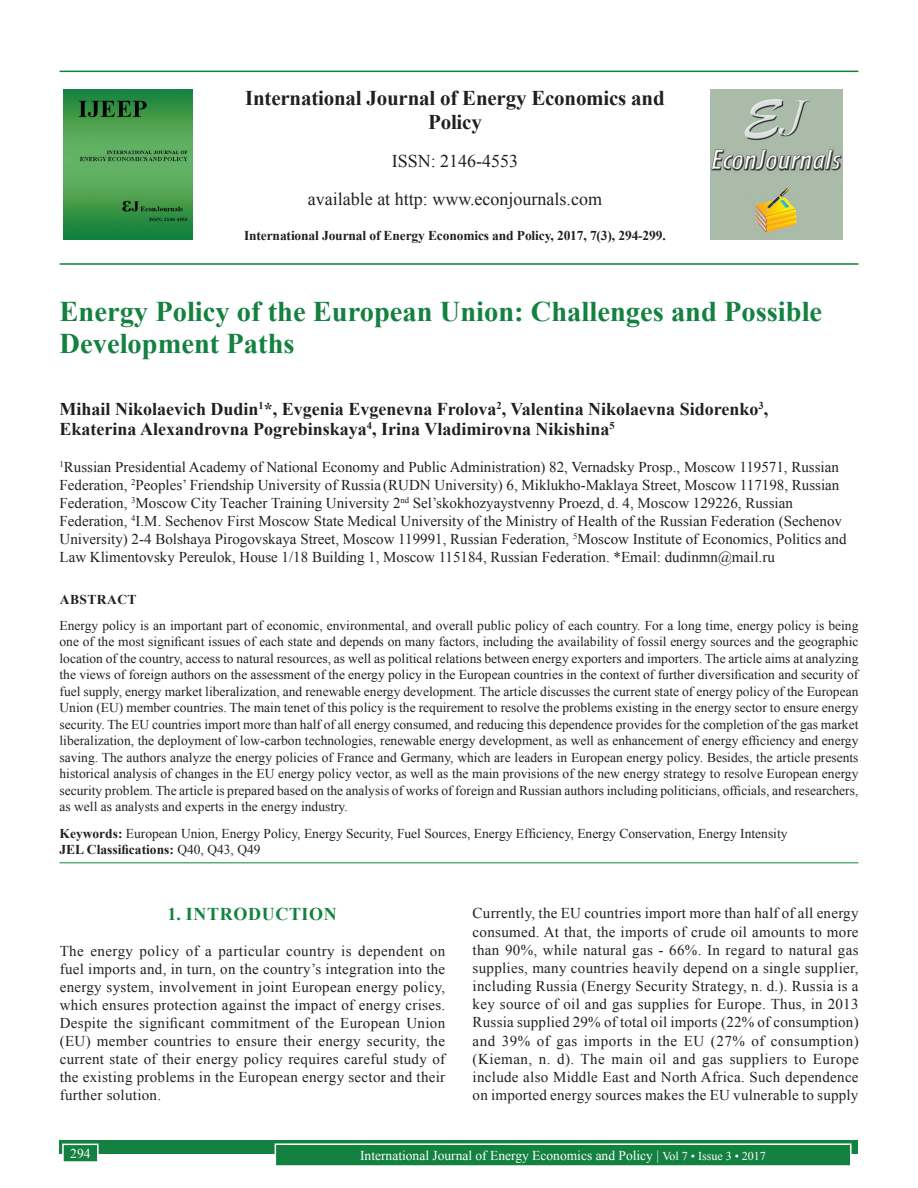
<style>
.page{position:relative;width:918px;height:1188px;background:#fff}
.page>*{position:absolute;margin:0;border:0;box-sizing:border-box;transform-origin:0 0}
.AT{font:700 28.5px/31.5px "Times New Roman";color:#13813f}
.Issue_details{font:700 21px/24px "Times New Roman";letter-spacing:-.01em;color:#231f20;text-align:center}
.AU{font:700 18px/19.8px "Times New Roman";color:#231f20}
.Issue_details-2{font:18px "Times New Roman";color:#231f20}
.t1{font:700 18px "Times New Roman";letter-spacing:.035em;color:#13813f}
.TX{font:15px/18.1px "Times New Roman";letter-spacing:.015em;color:#231f20;text-align:justify}
.AFF{font:15px/18px "Times New Roman";color:#231f20}
.ABS{font:13.5px/16.5px "Times New Roman";color:#231f20;text-align:justify}
.KWD{font:13.5px/16.2px "Times New Roman";color:#231f20}
.Folio{font:13.5px "Times New Roman";color:#fff}
.Issue_details-3{font:700 13.5px "Times New Roman";letter-spacing:-.01em;color:#231f20}
.ABSH{font:700 13.5px "Times New Roman";letter-spacing:.035em;color:#231f20}
.s1{font-weight:700}
.s2{font-size:12px}
</style>
<div class="page">
<div style="left:60px;top:1140px;width:798px;height:13px;background:#13813f"></div>
<div style="left:275px;top:1144px;width:576px;height:22px;background:#13813f"></div>
<div style="left:275px;top:1143px;width:577px;height:24px;border:2px solid #fff"></div>
<div style="left:63px;top:1144px;width:35px;height:18px;background:#13813f"></div>
<div style="left:62px;top:1144px;width:37px;height:19px;border:2px solid #fff"></div>
<hr style="left:60px;top:71px;width:798px;height:1px;background:#13813f">
<hr style="left:60px;top:263px;width:798px;height:2px;background:#13813f">
<img style="left:64px;top:89px;width:129px;height:151px">
<img style="left:711px;top:89px;width:132px;height:150px">
<hr style="left:60px;top:862px;width:798px;height:1px;background:#13813f">
<p class="Issue_details" style="left:245px;top:85px;width:421px">International Journal of Energy Economics and<br>Policy</p>
<p class="Issue_details-2" style="left:392px;top:148px;width:128px">ISSN: 2146-4553</p>
<p class="Issue_details-2" style="left:308px;top:186px;width:296px">available at http: www.econjournals.com</p>
<p class="Issue_details-3" style="left:244px;top:226px;width:423px">International Journal of Energy Economics and Policy, 2017, 7(3), 294-299.</p>
<p class="AT" style="left:60px;top:295px;width:764px">Energy Policy of the European Union: Challenges and Possible<br>Development Paths</p>
<p class="AU" style="left:60px;top:398px;width:710px">Mihail Nikolaevich Dudin<sup>1</sup>*, Еvgenia Еvgenevna Frolova<sup>2</sup>, Valentina Nikolaevna Sidorenko<sup>3</sup>,<br>Ekaterina Alexandrovna Pogrebinskaya<sup>4</sup>, Irina Vladimirovna Nikishina<sup>5</sup></p>
<p class="AFF" style="left:60px;top:458px;width:789px"><sup>1</sup>Russian Presidential Academy of National Economy and Public Administration) 82, Vernadsky Prosp., Moscow 119571, Russian Federation, <sup>2</sup>Pеоples’ Friendship University of Russia (RUDN University) 6, Miklukho-Maklaya Street, Moscow 117198, Russian Federation, <sup>3</sup>Moscow City Teacher Training University 2<sup>nd</sup> Sel’skokhozyaystvenny Proezd, d. 4, Moscow 129226, Russian Federation, <sup>4</sup>I.M. Sechenov First Moscow State Medical University of the Ministry of Health of the Russian Federation (Sechenov University) 2-4 Bolshaya Pirogovskaya Street, Moscow 119991, Russian Federation, <sup>5</sup>Moscow Institute of Economics, Politics and Law Klimentovsky Pereulok, House 1/18 Building 1, Moscow 115184, Russian Federation. *Email: dudinmn@mail.ru</p>
<p class="ABSH" style="left:60px;top:590px;width:78px">ABSTRACT</p>
<p class="ABS" style="left:60px;top:616px;width:800px">Energy policy is an important part of economic, environmental, and overall public policy of each country. For a long time, energy policy is being one of the most significant issues of each state and depends on many factors, including the availability of fossil energy sources and the geographic location of the country, access to natural resources, as well as political relations between energy exporters and importers. The article aims at analyzing the views of foreign authors on the assessment of the energy policy in the European countries in the context of further diversification and security of fuel supply, energy market liberalization, and renewable energy development. The article discusses the current state of energy policy of the European Union (EU) member countries. The main tenet of this policy is the requirement to resolve the problems existing in the energy sector to ensure energy security. The EU countries import more than half of all energy consumed, and reducing this dependence provides for the completion of the gas market liberalization, the deployment of low-carbon technologies, renewable energy development, as well as enhancement of energy efficiency and energy saving. The authors analyze the energy policies of France and Germany, which are leaders in European energy policy. Besides, the article presents historical analysis of changes in the EU energy policy vector, as well as the main provisions of the new energy strategy to resolve European energy security problem. The article is prepared based on the analysis of works of foreign and Russian authors including politicians, officials, and researchers, as well as analysts and experts in the energy industry.</p>
<p class="KWD" style="left:60px;top:825px;width:729px"><span class="s1">Keywords:</span> European Union, Energy Policy, Energy Security, Fuel Sources, Energy Efficiency, Energy Conservation, Energy Intensity<br><span class="s1">JEL Classifications:</span> Q40, Q43, Q49</p>
<h1 class="t1" style="left:168px;top:901px;width:171px">1. INTRODUCTION</h1>
<p class="TX" style="left:60px;top:942px;width:387px">The energy policy of a particular country is dependent on fuel imports and, in turn, on the country’s integration into the energy system, involvement in joint European energy policy, which ensures protection against the impact of energy crises.<br>Despite the significant commitment of the European Union (EU) member countries to ensure their energy security, the current state of their energy policy requires careful study of the existing problems in the European energy sector and their further solution.</p>
<p class="TX" style="left:473px;top:904px;width:388px">Currently, the EU countries import more than half of all energy consumed. At that, the imports of crude oil amounts to more than 90%, while natural gas - 66%. In regard to natural gas supplies, many countries heavily depend on a single supplier, including Russia (Energy Security Strategy, n. d.). Russia is a key source of oil and gas supplies for Europe. Thus, in 2013<br>Russia supplied 29% of total oil imports (22% of consumption) and 39% of gas imports in the EU (27% of consumption) (Kieman, n. d). The main oil and gas suppliers to Europe include also Middle East and North Africa. Such dependence on imported energy sources makes the EU vulnerable to supply</p>
<p class="Folio" style="left:70px;top:1144px;width:22px">294</p>
<p class="Folio" style="left:360px;top:1146px;width:407px">International Journal of Energy Economics and Policy | <span class="s2">Vol 7 • Issue 3 • 2017</span></p>
</div>
